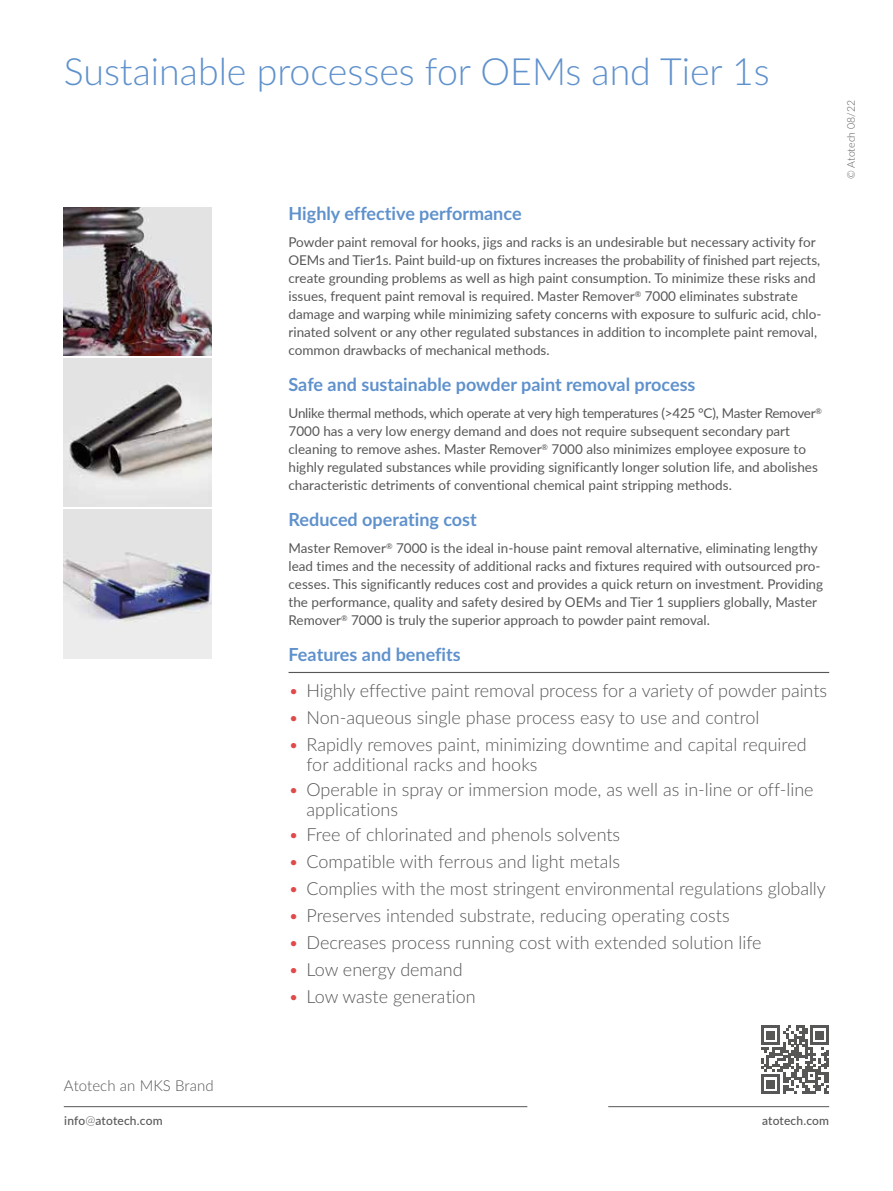
<style>
.page{position:relative;width:893px;height:1191px;background:#fff}
.page>*{position:absolute;margin:0;border:0;box-sizing:border-box;transform-origin:0 0}
.t1{font:300 37.5px "Lato";color:#5f91cc}
.t2{font:300 18px/19.5px "Lato";color:#575756}
.t3{font:700 18px "Lato";color:#5f91cc}
.t4{font:300 15px "Lato";letter-spacing:.005em;color:#575756}
.t5{font:13.5px/18px "Lato";color:#575756}
.t6{font:500 12px "Lato";letter-spacing:.01em;color:#575756}
.t7{font:300 10.5px "Lato";color:#575756}
.s1{color:#e04a4b}
.s2{font-weight:300}
</style>
<div class="page">
<img style="left:64px;top:510px;width:147px;height:148px">
<hr style="left:289px;top:672px;width:540px;height:1px;background:#575756">
<img style="left:64px;top:358px;width:147px;height:149px">
<img style="left:64px;top:207px;width:147px;height:148px">
<hr style="left:608px;top:1106px;width:221px;height:1px;background:#575756">
<svg style="left:761px;top:1093px;width:68px;height:1px"></svg>
<svg style="left:761px;top:1025px;width:68px;height:68px"></svg>
<hr style="left:64px;top:1106px;width:463px;height:1px;background:#575756">
<h1 class="t1" style="left:64px;top:45px;width:707px">Sustainable processes for OEMs and Tier 1s</h1>
<h2 class="t3" style="left:289px;top:200px;width:235px">Highly effective performance</h2>
<p class="t5" style="left:289px;top:233px;width:534px">Powder paint removal for hooks, jigs and racks is an undesirable but necessary activity for OEMs and Tier1s. Paint build-up on fixtures increases the probability of finished part rejects, create grounding problems as well as high paint consumption. To minimize these risks and issues, frequent paint removal is required. Master Remover<sup>®</sup> 7000 eliminates substrate damage and warping while minimizing safety concerns with exposure to sulfuric acid, chlo&shy;rinated solvent or any other regulated substances in addition to incomplete paint removal, common drawbacks of mechanical methods.</p>
<h2 class="t3" style="left:289px;top:371px;width:408px">Safe and sustainable powder paint removal process</h2>
<p class="t5" style="left:289px;top:404px;width:535px">Unlike thermal methods, which operate at very high temperatures (&gt;425 °C), Master Remover<sup>® </sup>7000 has a very low energy demand and does not require subsequent secondary part cleaning to remove ashes. Master Remover<sup>®</sup> 7000 also minimizes employee exposure to highly regulated substances while providing significantly longer solution life, and abolishes characteristic detriments of conventional chemical paint stripping methods.</p>
<h2 class="t3" style="left:289px;top:506px;width:190px">Reduced operating cost</h2>
<p class="t5" style="left:289px;top:539px;width:536px">Master Remover<sup>®</sup> 7000 is the ideal in-house paint removal alternative, eliminating lengthy lead times and the necessity of additional racks and fixtures required with outsourced pro&shy;cesses. This significantly reduces cost and provides a quick return on investment. Providing the performance, quality and safety desired by OEMs and Tier 1 suppliers globally, Master Remover<sup>®</sup> 7000 is truly the superior approach to powder paint removal.</p>
<h2 class="t3" style="left:289px;top:641px;width:174px">Features and benefits</h2>
<h2 class="t2" style="left:289px;top:680px;width:540px"><span class="s1">•</span> Highly effective paint removal process for a variety of powder paints</h2>
<h2 class="t2" style="left:289px;top:707px;width:473px"><span class="s1">•</span> Non-aqueous single phase process easy to use and control</h2>
<h2 class="t2" style="left:307px;top:734px;width:502px;text-indent:-18px"><span class="s1">•</span> Rapidly removes paint, minimizing downtime and capital required for additional racks and hooks</h2>
<h2 class="t2" style="left:307px;top:779px;width:509px;text-indent:-18px"><span class="s1">•</span> Operable in spray or immersion mode, as well as in-line or off-line applications</h2>
<h2 class="t2" style="left:289px;top:824px;width:333px"><span class="s1">•</span> Free of chlorinated and phenols solvents</h2>
<h2 class="t2" style="left:289px;top:851px;width:333px"><span class="s1">•</span> Compatible with ferrous and light metals</h2>
<h2 class="t2" style="left:289px;top:878px;width:539px"><span class="s1">•</span> Complies with the most stringent environmental regulations globally</h2>
<h2 class="t2" style="left:289px;top:905px;width:443px"><span class="s1">•</span> Preserves intended substrate, reducing operating costs</h2>
<h2 class="t2" style="left:289px;top:932px;width:475px"><span class="s1">•</span> Decreases process running cost with extended solution life</h2>
<h2 class="t2" style="left:289px;top:959px;width:176px"><span class="s1">•</span> Low energy demand</h2>
<h2 class="t2" style="left:289px;top:986px;width:189px"><span class="s1">•</span> Low waste generation</h2>
<p class="t7" style="left:844px;top:179px;width:81px;rotate:-90deg">© Atotech 08/22</p>
<p class="t4" style="left:64px;top:1075px;width:151px">Atotech an MKS Brand</p>
<p class="t6" style="left:64px;top:1112px;width:100px">info<span class="s2">@</span>atotech.com</p>
<p class="t6" style="left:762px;top:1112px;width:69px">atotech.com</p>
</div>
